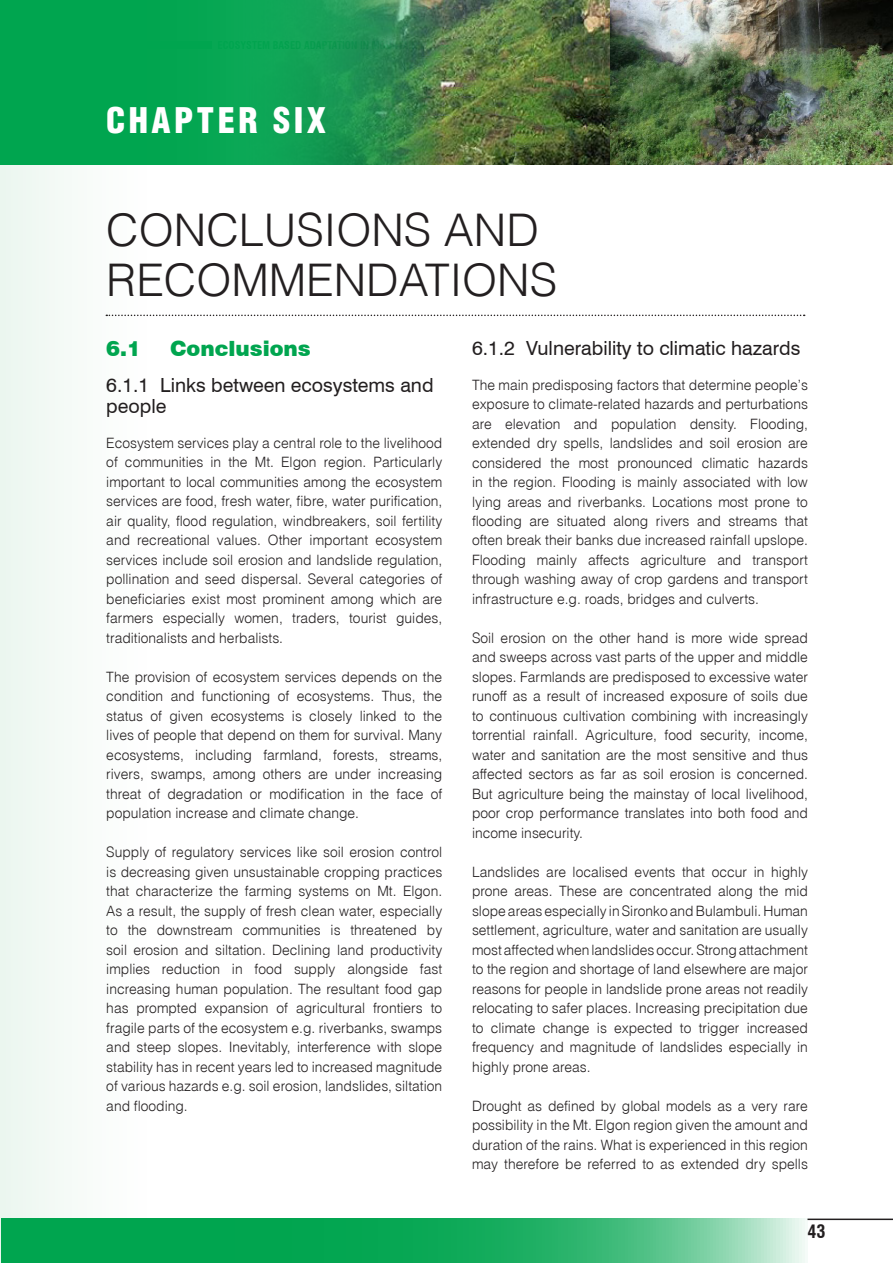
<style>
.page{position:relative;width:893px;height:1263px;background:#fff}
.page>*{position:absolute;margin:0;border:0;box-sizing:border-box;transform-origin:0 0}
.HED{font:45px/49.5px "Switzerland Light Plain";color:#231f20}
.Chapter{font:34.5px "Switzerland Cond Black Plain";letter-spacing:.1em;color:#fff}
.SBHed_1{font:900 21px "Swiss 721 BT";color:#00a54f}
.SBHed_2{font:19.5px/21px "Swiss 721 BT";color:#231f20}
.t1{font:700 condensed 18px "Swiss 721 BT";color:#231f20}
.BD_TXT{font:14.25px/19.5px "Switzerland Light Plain";color:#231f20;text-align:justify}
</style>
<div class="page">
<div style="left:0;top:0;width:152px;height:1263px;background:#f6fbf8"></div>
<hr style="left:0;top:0;width:1px;height:1263px;background:#9ad2ae">
<hr style="left:807px;top:1218px;width:86px;height:2px;background:#231f20">
<svg style="left:1px;top:1218px;width:804px;height:45px;background:#28b26a"></svg>
<img style="left:441px;top:0;width:169px;height:165px">
<img style="left:610px;top:0;width:283px;height:165px">
<svg style="left:0;top:0;width:441px;height:165px;background:#109e51"></svg>
<svg style="left:106px;top:315px;width:699px;height:1px"></svg>
<p class="Chapter" style="left:106px;top:99px;width:221px">CHAPTER SIX</p>
<p class="HED" style="left:106px;top:204px;width:452px">CONCLUSIONS AND<br>RECOMMENDATIONS</p>
<p class="SBHed_1" style="left:106px;top:336px;width:36px">6.1</p>
<p class="SBHed_1" style="left:170px;top:336px;width:142px">Conclusions</p>
<p class="SBHed_2" style="left:106px;top:375px;width:329px">6.1.1 Links between ecosystems and people</p>
<p class="BD_TXT" style="left:106px;top:432px;width:337px">Ecosystem services play a central role to the livelihood of communities in the Mt. Elgon region. Particularly important to local communities among the ecosystem services are food, fresh water, fibre, water purification, air quality, flood regulation, windbreakers, soil fertility and recreational values. Other important ecosystem services include soil erosion and landslide regulation, pollination and seed dispersal. Several categories of beneficiaries exist most prominent among which are farmers especially women, traders, tourist guides, traditionalists and herbalists.</p>
<p class="BD_TXT" style="left:106px;top:666px;width:337px">The provision of ecosystem services depends on the condition and functioning of ecosystems. Thus, the status of given ecosystems is closely linked to the lives of people that depend on them for survival. Many ecosystems, including farmland, forests, streams, rivers, swamps, among others are under increasing threat of degradation or modification in the face of population increase and climate change.</p>
<p class="BD_TXT" style="left:106px;top:842px;width:337px">Supply of regulatory services like soil erosion control is decreasing given unsustainable cropping practices that characterize the farming systems on Mt. Elgon.<br>As a result, the supply of fresh clean water, especially to the downstream communities is threatened by soil erosion and siltation. Declining land productivity implies reduction in food supply alongside fast increasing human population. The resultant food gap has prompted expansion of agricultural frontiers to fragile parts of the ecosystem e.g. riverbanks, swamps and steep slopes. Inevitably, interference with slope stability has in recent years led to increased magnitude of various hazards e.g. soil erosion, landslides, siltation and flooding.</p>
<p class="SBHed_2" style="left:472px;top:337px;width:330px">6.1.2 Vulnerability to climatic hazards</p>
<p class="BD_TXT" style="left:472px;top:374px;width:337px">The main predisposing factors that determine people’s exposure to climate-related hazards and perturbations are elevation and population density. Flooding, extended dry spells, landslides and soil erosion are considered the most pronounced climatic hazards in the region. Flooding is mainly associated with low lying areas and riverbanks. Locations most prone to flooding are situated along rivers and streams that often break their banks due increased rainfall upslope.<br>Flooding mainly affects agriculture and transport through washing away of crop gardens and transport infrastructure e.g. roads, bridges and culverts.</p>
<p class="BD_TXT" style="left:472px;top:628px;width:337px">Soil erosion on the other hand is more wide spread and sweeps across vast parts of the upper and middle slopes. Farmlands are predisposed to excessive water runoff as a result of increased exposure of soils due to continuous cultivation combining with increasingly torrential rainfall. Agriculture, food security, income, water and sanitation are the most sensitive and thus affected sectors as far as soil erosion is concerned.<br>But agriculture being the mainstay of local livelihood, poor crop performance translates into both food and income insecurity.</p>
<p class="BD_TXT" style="left:472px;top:862px;width:337px">Landslides are localised events that occur in highly prone areas. These are concentrated along the mid slope areas especially in Sironko and Bulambuli. Human settlement, agriculture, water and sanitation are usually most affected when landslides occur. Strong attachment to the region and shortage of land elsewhere are major reasons for people in landslide prone areas not readily relocating to safer places. Increasing precipitation due to climate change is expected to trigger increased frequency and magnitude of landslides especially in highly prone areas.</p>
<p class="BD_TXT" style="left:472px;top:1096px;width:337px">Drought as defined by global models as a very rare possibility in the Mt. Elgon region given the amount and duration of the rains. What is experienced in this region may therefore be referred to as extended dry spells</p>
<p class="t1" style="left:807px;top:1221px;width:19px">43</p>
</div>
